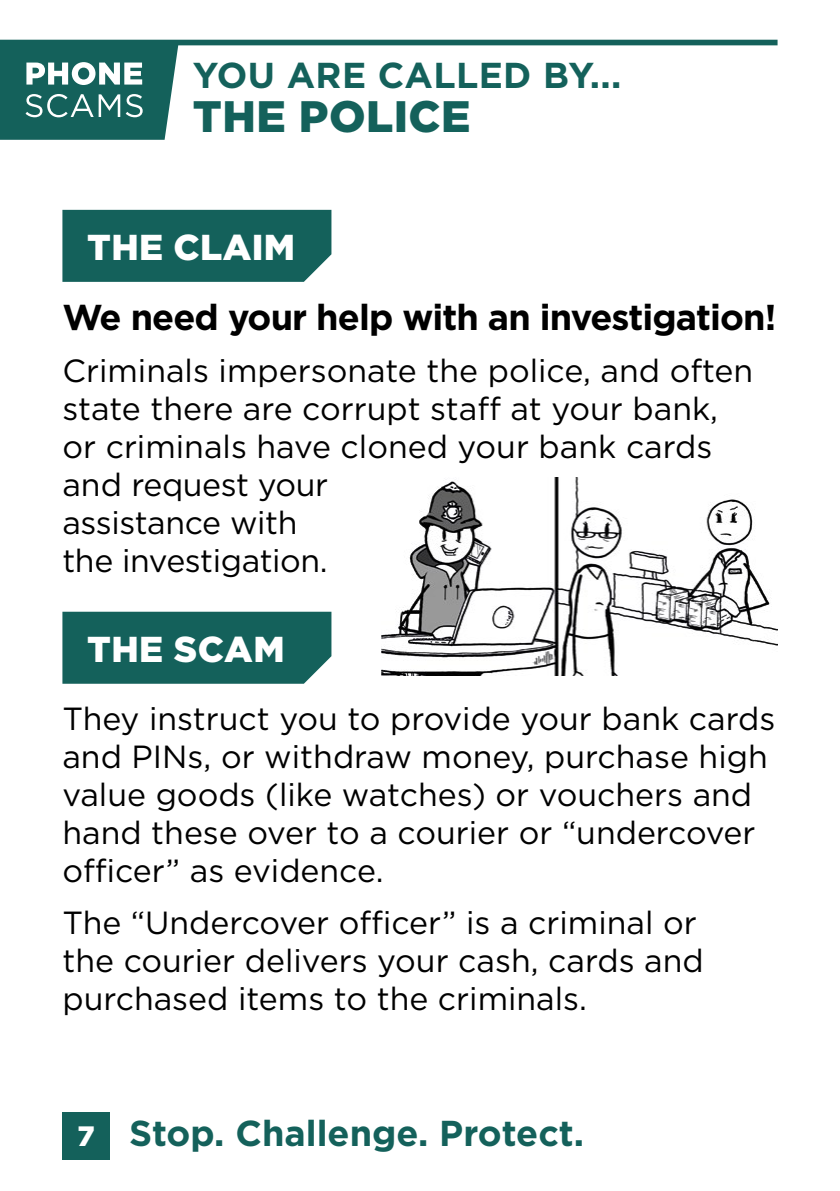
<style>
.page{position:relative;width:840px;height:1191px;background:#fff}
.page>*{position:absolute;margin:0;border:0;box-sizing:border-box;transform-origin:0 0}
.t1{font:900 44px "Gotham";letter-spacing:.01em;color:#14615b}
.t2{font:700 36px "Gotham";color:#14615b}
.t3{font:700 36px "Gotham";letter-spacing:-.025em;color:#000}
.t4{font:900 36px "Gotham";letter-spacing:.01em;color:#fff}
.t5{font:32px/38px "Gotham";color:#000}
.t6{font:900 28px "Gotham";color:#fff}
</style>
<div class="page">
<svg style="left:0;top:40px;width:777px;height:100px"></svg>
<svg style="left:26px;top:62px;width:117px;height:55px"></svg>
<div style="left:62px;top:1112px;width:48px;height:48px;background:#14615b"></div>
<img style="left:381px;top:477px;width:396px;height:198px">
<div style="left:62px;top:210px;width:269px;height:72px;background:#14615b"></div>
<div style="left:62px;top:612px;width:269px;height:72px;background:#14615b"></div>
<p class="t2" style="left:193px;top:54px;width:430px">YOU ARE CALLED BY...</p>
<h1 class="t1" style="left:193px;top:86px;width:279px">THE POLICE</h1>
<p class="t4" style="left:87px;top:223px;width:209px">THE CLAIM</p>
<p class="t3" style="left:62px;top:296px;width:715px">We need your help with an investigation!</p>
<p class="t5" style="left:62px;top:351px;width:692px">Criminals impersonate the police, and often state there are corrupt staff at your bank, or criminals have cloned your bank cards and request your<br>assistance with<br>the investigation.</p>
<p class="t4" style="left:87px;top:624px;width:199px">THE SCAM</p>
<p class="t5" style="left:62px;top:698px;width:714px">They instruct you to provide your bank cards and PINs, or withdraw money, purchase high value goods (like watches) or vouchers and hand these over to a courier or “undercover officer” as evidence.</p>
<p class="t5" style="left:62px;top:902px;width:642px">The “Undercover officer” is a criminal or the courier delivers your cash, cards and purchased items to the criminals.</p>
<p class="t6" style="left:78px;top:1117px;width:19px">7</p>
<p class="t2" style="left:129px;top:1112px;width:456px">Stop. Challenge. Protect.</p>
</div>
